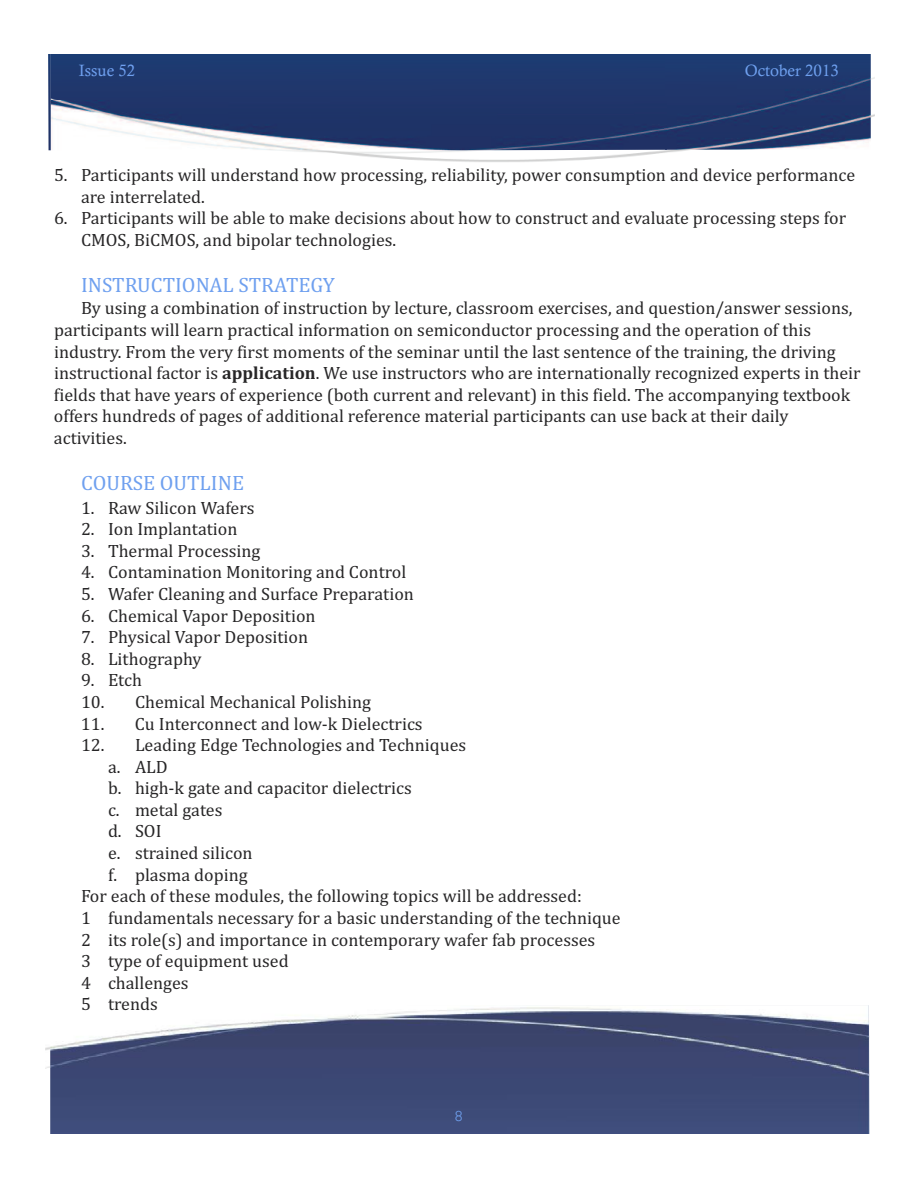
<style>
.page{position:relative;width:918px;height:1188px;background:#fff}
.page>*{position:absolute;margin:0;border:0;box-sizing:border-box;transform-origin:0 0}
.t1{font:21px "Cambria";color:#6fa0ef}
.t2{font:18px/21.6px "Cambria";color:#272627}
.t3{font:16.5px "Calisto";color:#6fa0ef}
.t4{font:16.5px "Courier";color:#6fa0ef}
.s1{font-weight:700}
</style>
<div class="page">
<img style="left:48px;top:54px;width:3px;height:96px">
<img style="left:51px;top:54px;width:820px;height:96px">
<img style="left:50px;top:1005px;width:819px;height:129px">
<p class="t3" style="left:79px;top:64px;width:58px">Issue 52</p>
<p class="t3" style="left:745px;top:64px;width:95px">October 2013</p>
<p class="t2" style="left:81px;top:164px;width:776px;text-indent:-27px">5. Participants will understand how processing, reliability, power consumption and device performance are interrelated.</p>
<p class="t2" style="left:81px;top:207px;width:767px;text-indent:-27px">6. Participants will be able to make decisions about how to construct and evaluate processing steps for<br>CMOS, BiCMOS, and bipolar technologies.</p>
<p class="t1" style="left:81px;top:272px;width:255px">INSTRUCTIONAL STRATEGY</p>
<p class="t2" style="left:54px;top:297px;width:808px;text-indent:27px">By using a combination of instruction by lecture, classroom exercises, and question/answer sessions, participants will learn practical information on semiconductor processing and the operation of this industry. From the very first moments of the seminar until the last sentence of the training, the driving instructional factor is <span class="s1">application</span>. We use instructors who are internationally recognized experts in their fields that have years of experience (both current and relevant) in this field. The accompanying textbook offers hundreds of pages of additional reference material participants can use back at their daily activities.</p>
<p class="t1" style="left:81px;top:470px;width:165px">COURSE OUTLINE</p>
<p class="t2" style="left:81px;top:496px;width:175px">1. Raw Silicon Wafers</p>
<p class="t2" style="left:81px;top:518px;width:158px">2. Ion Implantation</p>
<p class="t2" style="left:81px;top:540px;width:181px">3. Thermal Processing</p>
<p class="t2" style="left:81px;top:561px;width:327px">4. Contamination Monitoring and Control</p>
<p class="t2" style="left:81px;top:583px;width:334px">5. Wafer Cleaning and Surface Preparation</p>
<p class="t2" style="left:81px;top:604px;width:236px">6. Chemical Vapor Deposition</p>
<p class="t2" style="left:81px;top:626px;width:229px">7. Physical Vapor Deposition</p>
<p class="t2" style="left:81px;top:648px;width:122px">8. Lithography</p>
<p class="t2" style="left:81px;top:669px;width:63px">9. Etch</p>
<p class="t2" style="left:81px;top:691px;width:292px">10. Chemical Mechanical Polishing</p>
<p class="t2" style="left:81px;top:712px;width:343px">11. Cu Interconnect and low-k Dielectrics</p>
<p class="t2" style="left:81px;top:734px;width:387px">12. Leading Edge Technologies and Techniques</p>
<p class="t2" style="left:108px;top:756px;width:61px">a. ALD</p>
<p class="t2" style="left:108px;top:777px;width:305px">b. high-k gate and capacitor dielectrics</p>
<p class="t2" style="left:108px;top:799px;width:116px">c. metal gates</p>
<p class="t2" style="left:108px;top:820px;width:55px">d. SOI</p>
<p class="t2" style="left:108px;top:842px;width:146px">e. strained silicon</p>
<p class="t2" style="left:108px;top:864px;width:141px">f. plasma doping</p>
<p class="t2" style="left:81px;top:885px;width:502px">For each of these modules, the following topics will be addressed:</p>
<p class="t2" style="left:81px;top:907px;width:541px">1 fundamentals necessary for a basic understanding of the technique</p>
<p class="t2" style="left:81px;top:928px;width:516px">2 its role(s) and importance in contemporary wafer fab processes</p>
<p class="t2" style="left:81px;top:950px;width:209px">3 type of equipment used</p>
<p class="t2" style="left:81px;top:972px;width:109px">4 challenges</p>
<p class="t2" style="left:81px;top:993px;width:78px">5 trends</p>
<p class="t4" style="left:454px;top:1111px;width:11px">8</p>
</div>
